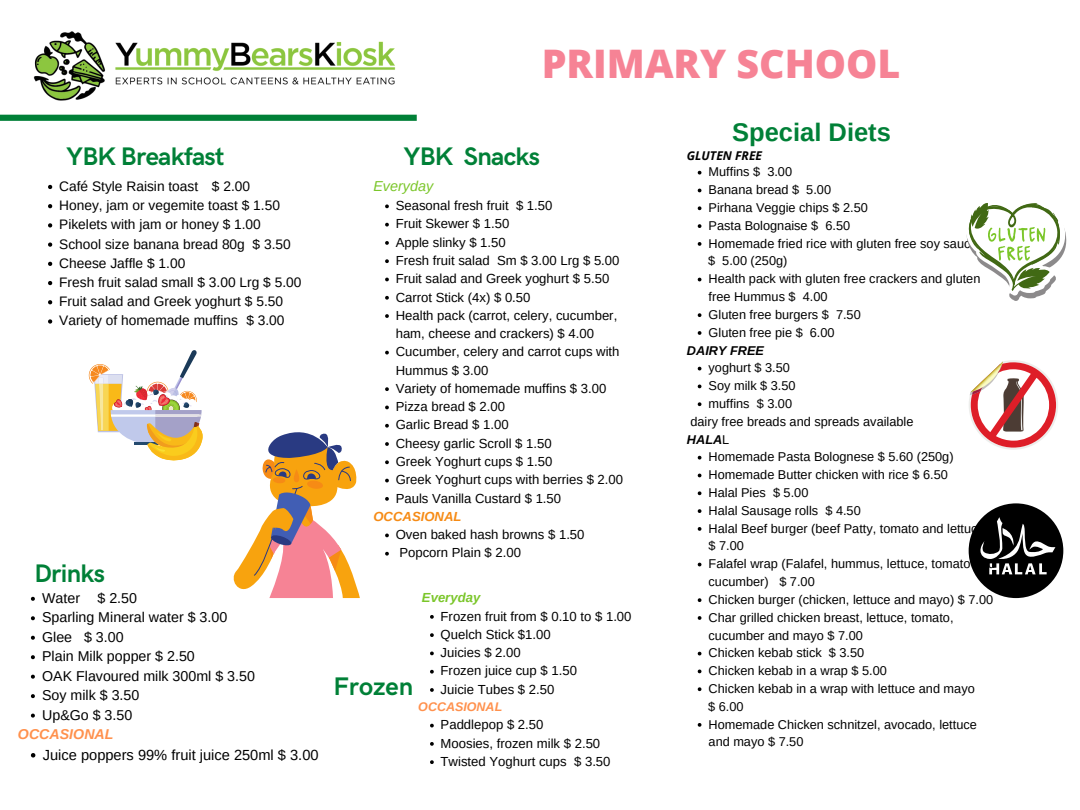
<style>
.page{position:relative;width:1080px;height:810px;background:#fff}
.page>*{position:absolute;margin:0;border:0;box-sizing:border-box;transform-origin:0 0}
.t1{font:800 39.38px "Open Sans";color:#f68395}
.t2{font:700 25.5px "HK Grotesk";letter-spacing:-.025em;color:#008037}
.t3{font:700 25.5px "Arimo";color:#008037}
.t4{font:14.62px "Arimo";color:#000}
.t5{font:italic 14.38px "Arimo";color:#7bc62a}
.t6{font:14.25px/19.4px "Arimo";color:#000}
.t7{font:italic 700 14.25px "Arimo";color:#ff914d}
.t8{font:13.75px/19.2px "Arimo";color:#000}
.t9{font:13.12px/18.2px "Arimo";color:#000}
.t10{font:italic 700 13.12px "Arimo";color:#f68b15}
.t11{font:italic 700 13.12px "Arimo";color:#7bc62a}
.t12{font:12.75px/17.8px "Arimo";color:#000}
.t13{font:italic 700 12.75px "Arimo";color:#000}
.t14{font:italic 700 12.5px "Arimo";color:#ff914d}
.t15{font:italic 700 12.12px "Open Sans";color:#000}
.s1{font-weight:700;font-style:italic}
</style>
<div class="page">
<svg style="left:0;top:115px;width:417px;height:6px;background:#07833c"></svg>
<img style="left:10px;top:31px;width:407px;height:85px">
<svg style="left:48px;top:185px;width:4px;height:4px"></svg>
<svg style="left:48px;top:204px;width:4px;height:4px"></svg>
<svg style="left:48px;top:223px;width:4px;height:5px"></svg>
<svg style="left:48px;top:243px;width:4px;height:4px"></svg>
<svg style="left:48px;top:262px;width:4px;height:4px"></svg>
<svg style="left:48px;top:281px;width:4px;height:4px"></svg>
<svg style="left:48px;top:300px;width:4px;height:4px"></svg>
<svg style="left:48px;top:319px;width:4px;height:5px"></svg>
<svg style="left:233px;top:432px;width:127px;height:166px"></svg>
<svg style="left:698px;top:171px;width:3px;height:4px"></svg>
<svg style="left:698px;top:206px;width:3px;height:4px"></svg>
<svg style="left:698px;top:224px;width:3px;height:4px"></svg>
<svg style="left:698px;top:242px;width:3px;height:4px"></svg>
<svg style="left:698px;top:313px;width:3px;height:4px"></svg>
<svg style="left:698px;top:331px;width:3px;height:4px"></svg>
<svg style="left:698px;top:402px;width:3px;height:4px"></svg>
<svg style="left:698px;top:456px;width:3px;height:4px"></svg>
<svg style="left:698px;top:491px;width:3px;height:4px"></svg>
<svg style="left:698px;top:509px;width:3px;height:4px"></svg>
<svg style="left:698px;top:527px;width:3px;height:4px"></svg>
<svg style="left:698px;top:598px;width:3px;height:4px"></svg>
<svg style="left:698px;top:616px;width:3px;height:4px"></svg>
<svg style="left:698px;top:687px;width:3px;height:4px"></svg>
<svg style="left:698px;top:723px;width:3px;height:4px"></svg>
<svg style="left:966px;top:203px;width:101px;height:98px"></svg>
<svg style="left:969px;top:360px;width:89px;height:90px"></svg>
<svg style="left:385px;top:204px;width:4px;height:4px"></svg>
<svg style="left:385px;top:223px;width:4px;height:4px"></svg>
<svg style="left:385px;top:241px;width:4px;height:4px"></svg>
<svg style="left:385px;top:259px;width:4px;height:4px"></svg>
<svg style="left:385px;top:278px;width:4px;height:3px"></svg>
<svg style="left:385px;top:296px;width:4px;height:4px"></svg>
<svg style="left:385px;top:314px;width:4px;height:4px"></svg>
<svg style="left:385px;top:351px;width:4px;height:3px"></svg>
<svg style="left:385px;top:387px;width:4px;height:4px"></svg>
<svg style="left:385px;top:406px;width:4px;height:3px"></svg>
<svg style="left:385px;top:424px;width:4px;height:4px"></svg>
<svg style="left:385px;top:442px;width:4px;height:4px"></svg>
<svg style="left:385px;top:460px;width:4px;height:4px"></svg>
<svg style="left:385px;top:479px;width:4px;height:3px"></svg>
<svg style="left:385px;top:497px;width:4px;height:4px"></svg>
<svg style="left:385px;top:534px;width:4px;height:3px"></svg>
<svg style="left:385px;top:552px;width:4px;height:4px"></svg>
<svg style="left:969px;top:503px;width:94px;height:95px"></svg>
<svg style="left:89px;top:350px;width:114px;height:110px"></svg>
<svg style="left:31px;top:597px;width:4px;height:4px"></svg>
<svg style="left:31px;top:616px;width:4px;height:4px"></svg>
<svg style="left:31px;top:636px;width:4px;height:4px"></svg>
<svg style="left:31px;top:655px;width:4px;height:4px"></svg>
<svg style="left:31px;top:675px;width:4px;height:4px"></svg>
<svg style="left:31px;top:694px;width:4px;height:4px"></svg>
<svg style="left:31px;top:714px;width:4px;height:4px"></svg>
<svg style="left:31px;top:753px;width:4px;height:5px"></svg>
<svg style="left:430px;top:615px;width:4px;height:4px"></svg>
<svg style="left:430px;top:633px;width:4px;height:4px"></svg>
<svg style="left:430px;top:652px;width:4px;height:3px"></svg>
<svg style="left:430px;top:670px;width:4px;height:4px"></svg>
<svg style="left:430px;top:688px;width:4px;height:4px"></svg>
<svg style="left:430px;top:724px;width:4px;height:3px"></svg>
<svg style="left:430px;top:742px;width:4px;height:4px"></svg>
<svg style="left:430px;top:760px;width:4px;height:4px"></svg>
<h1 class="t1" style="left:542px;top:36px;width:360px">PRIMARY SCHOOL</h1>
<h2 class="t2" style="left:67px;top:142px;width:160px">YBK Breakfast</h2>
<h2 class="t2" style="left:404px;top:142px;width:138px">YBK Snacks</h2>
<p class="t8" style="left:59px;top:177px;width:244px">Café Style Raisin toast $ 2.00<br>Honey, jam or vegemite toast $ 1.50<br>Pikelets with jam or honey $ 1.00<br>School size banana bread 80g $ 3.50<br>Cheese Jaffle $ 1.00<br>Fresh fruit salad small $ 3.00 Lrg $ 5.00<br>Fruit salad and Greek yoghurt $ 5.50<br>Variety of homemade muffins $ 3.00</p>
<h2 class="t2" style="left:34px;top:559px;width:72px">Drinks</h2>
<p class="t6" style="left:42px;top:588px;width:214px">Water $ 2.50<br>Sparling Mineral water $ 3.00<br>Glee $ 3.00<br>Plain Milk popper $ 2.50<br>OAK Flavoured milk 300ml $ 3.50<br>Soy milk $ 3.50<br>Up&amp;Go $ 3.50</p>
<p class="t4" style="left:43px;top:746px;width:277px">Juice poppers 99% fruit juice 250ml $ 3.00</p>
<p class="t7" style="left:18px;top:726px;width:97px">OCCASIONAL</p>
<p class="t5" style="left:373px;top:178px;width:61px">Everyday</p>
<p class="t9" style="left:396px;top:196px;width:229px">Seasonal fresh fruit $ 1.50<br>Fruit Skewer $ 1.50<br>Apple slinky $ 1.50<br>Fresh fruit salad Sm $ 3.00 Lrg $ 5.00<br>Fruit salad and Greek yoghurt $ 5.50<br>Carrot Stick (4x) $ 0.50<br>Health pack (carrot, celery, cucumber, ham, cheese and crackers) $ 4.00<br>Cucumber, celery and carrot cups with<br>Hummus $ 3.00<br>Variety of homemade muffins $ 3.00<br>Pizza bread $ 2.00<br>Garlic Bread $ 1.00<br>Cheesy garlic Scroll $ 1.50<br>Greek Yoghurt cups $ 1.50<br>Greek Yoghurt cups with berries $ 2.00<br>Pauls Vanilla Custard $ 1.50</p>
<p class="t9" style="left:396px;top:525px;width:190px">Oven baked hash browns $ 1.50<br>Popcorn Plain $ 2.00</p>
<p class="t10" style="left:373px;top:509px;width:90px">OCCASIONAL</p>
<p class="t11" style="left:422px;top:590px;width:60px">Everyday</p>
<p class="t9" style="left:441px;top:607px;width:192px">Frozen fruit from $ 0.10 to $ 1.00<br>Quelch Stick $1.00<br>Juicies $ 2.00<br>Frozen juice cup $ 1.50<br>Juicie Tubes $ 2.50</p>
<p class="t9" style="left:441px;top:716px;width:171px">Paddlepop $ 2.50<br>Moosies, frozen milk $ 2.50<br>Twisted Yoghurt cups $ 3.50</p>
<h2 class="t2" style="left:333px;top:672px;width:81px">Frozen</h2>
<p class="t14" style="left:418px;top:700px;width:85px">OCCASIONAL</p>
<h2 class="t3" style="left:732px;top:118px;width:160px">Special Diets</h2>
<p class="t15" style="left:687px;top:147px;width:77px">GLUTEN FREE</p>
<p class="t12" style="left:709px;top:163px;width:271px">Muffins $ 3.00<br>Banana bread $ 5.00<br>Pirhana Veggie chips $ 2.50<br>Pasta Bolognaise $ 6.50<br>Homemade fried rice with gluten free soy sauce</p>
<p class="t12" style="left:709px;top:270px;width:273px">Health pack with gluten free crackers and gluten free Hummus $ 4.00<br>Gluten free burgers $ 7.50<br>Gluten free pie $ 6.00</p>
<p class="t12" style="left:709px;top:359px;width:89px">yoghurt $ 3.50<br>Soy milk $ 3.50 muffins $ 3.00</p>
<p class="t12" style="left:708px;top:252px;width:81px">$ 5.00 (250g)</p>
<p class="t13" style="left:687px;top:343px;width:79px">DAIRY FREE</p>
<p class="t12" style="left:687px;top:412px;width:228px">dairy free breads and spreads available<br><span class="s1">HALA</span>L</p>
<p class="t12" style="left:709px;top:448px;width:288px">Homemade Pasta Bolognese $ 5.60 (250g)<br>Homemade Butter chicken with rice $ 6.50<br>Halal Pies $ 5.00<br>Halal Sausage rolls $ 4.50<br>Halal Beef burger (beef Patty, tomato and lettuce) $ 7.00<br>Falafel wrap (Falafel, hummus, lettuce, tomato and cucumber) $ 7.00<br>Chicken burger (chicken, lettuce and mayo) $ 7.00<br>Char grilled chicken breast, lettuce, tomato, cucumber and mayo $ 7.00<br>Chicken kebab stick $ 3.50<br>Chicken kebab in a wrap $ 5.00<br>Chicken kebab in a wrap with lettuce and mayo</p>
<p class="t12" style="left:709px;top:715px;width:270px">Homemade Chicken schnitzel, avocado, lettuce and mayo $ 7.50</p>
<p class="t12" style="left:708px;top:697px;width:37px">$ 6.00</p>
</div>
